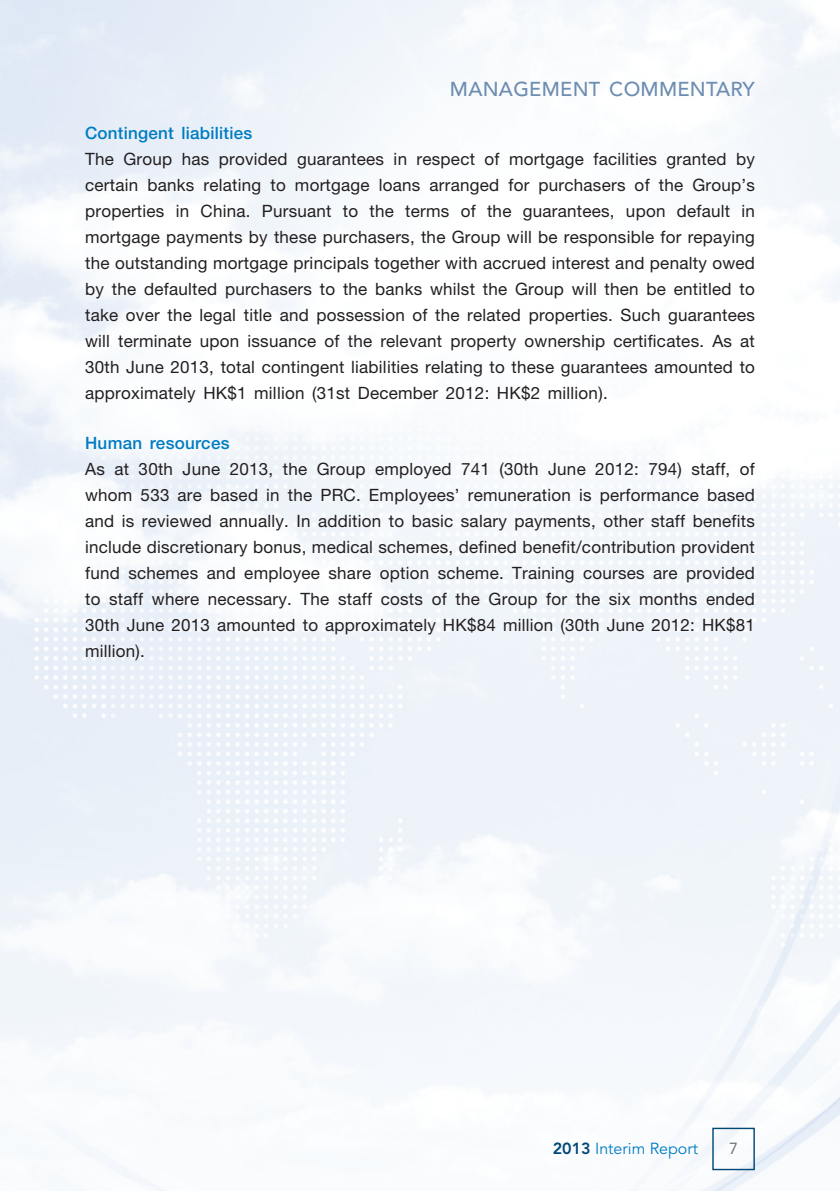
<style>
.page{position:relative;width:840px;height:1191px;background:#fff}
.page>*{position:absolute;margin:0;border:0;box-sizing:border-box;transform-origin:0 0}
.t1{font:500 20px "Avenir LT Std";letter-spacing:.015em;color:#6d8db1}
._11_P0{font:17px/26px "Helvetica Neue LT Std";letter-spacing:.015em;color:#231f20;text-align:justify}
._04___H2{font:500 17px "Helvetica Neue LT Std";letter-spacing:.015em;color:#007cc2}
.t2{font:16px "Avenir LT Std";color:#007cc2}
.t3{font:16px "Avenir LT Std";color:#76787b}
.s1{font-weight:800;color:#004775}
</style>
<div class="page">
<img style="left:0;top:0;width:839px;height:1191px">
<div style="left:712px;top:1127px;width:42px;height:43px;border:1px solid #004775"></div>
<p class="t1" style="left:449px;top:78px;width:306px">MANAGEMENT COMMENTARY</p>
<p class="_04___H2" style="left:85px;top:123px;width:169px">Contingent liabilities</p>
<p class="_11_P0" style="left:85px;top:146px;width:671px">The Group has provided guarantees in respect of mortgage facilities granted by certain banks relating to mortgage loans arranged for purchasers of the Group’s properties in China. Pursuant to the terms of the guarantees, upon default in mortgage payments by these purchasers, the Group will be responsible for repaying the outstanding mortgage principals together with accrued interest and penalty owed by the defaulted purchasers to the banks whilst the Group will then be entitled to take over the legal title and possession of the related properties. Such guarantees will terminate upon issuance of the relevant property ownership certificates. As at 30th June 2013, total contingent liabilities relating to these guarantees amounted to approximately HK$1 million (31st December 2012: HK$2 million).</p>
<p class="_04___H2" style="left:85px;top:433px;width:146px">Human resources</p>
<p class="_11_P0" style="left:85px;top:456px;width:671px">As at 30th June 2013, the Group employed 741 (30th June 2012: 794) staff, of whom 533 are based in the PRC. Employees’ remuneration is performance based and is reviewed annually. In addition to basic salary payments, other staff benefits include discretionary bonus, medical schemes, defined benefit/contribution provident fund schemes and employee share option scheme. Training courses are provided to staff where necessary. The staff costs of the Group for the six months ended 30th June 2013 amounted to approximately HK$84 million (30th June 2012: HK$81 million).</p>
<p class="t2" style="left:552px;top:1139px;width:147px"><span class="s1">2013</span> Interim Report</p>
<p class="t3" style="left:728px;top:1139px;width:10px">7</p>
</div>
